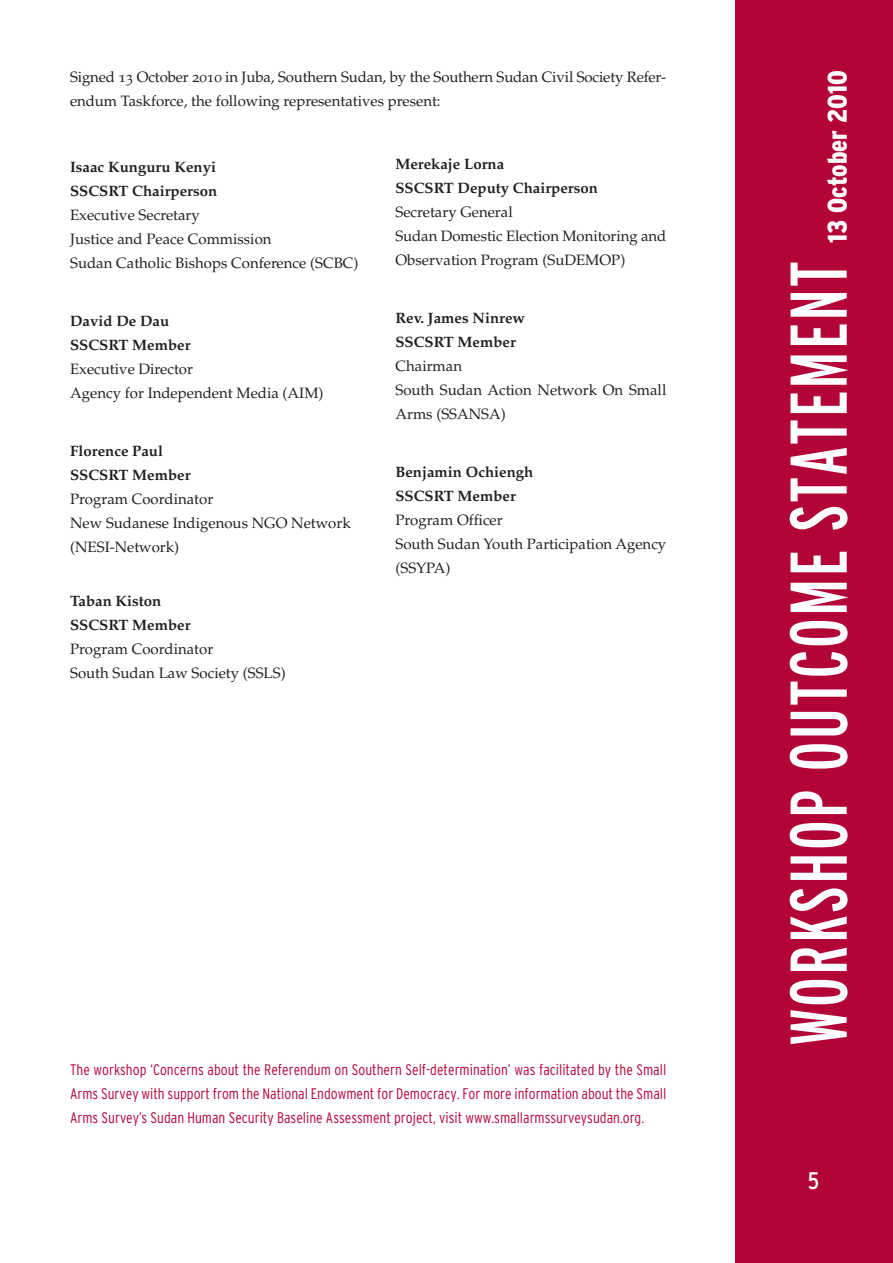
<style>
.page{position:relative;width:893px;height:1263px;background:#fff}
.page>*{position:absolute;margin:0;border:0;box-sizing:border-box;transform-origin:0 0}
.t1{font:extra-condensed 80.25px "Interstate";letter-spacing:.02em;color:#fff}
.t2{font:900 condensed 27px "Interstate";color:#fff}
.t3{font:condensed 24px "Interstate";color:#fff}
.t4{font:300 condensed 15.3px/24px "Interstate";color:#b30437;text-align:justify}
.t5{font:15px/24px "Palatino";color:#231f20}
.t6{font:700 15px/24px "Palatino";color:#231f20}
.s1{font-family:"Palatino SC"}
</style>
<div class="page">
<div style="left:736px;top:0;width:157px;height:1263px;background:#b30437"></div>
<p class="t5" style="left:70px;top:65px;width:597px">Signed <span class="s1">13</span> October <span class="s1">2010</span> in Juba, Southern Sudan, by the Southern Sudan Civil Society Refer&shy;endum Taskforce, the following representatives present:</p>
<p class="t6" style="left:70px;top:155px;width:149px">Isaac Kunguru Kenyi<br>SSCSRT Chairperson</p>
<p class="t5" style="left:70px;top:203px;width:290px">Executive Secretary<br>Justice and Peace Commission<br>Sudan Catholic Bishops Conference (SCBC)</p>
<p class="t6" style="left:70px;top:309px;width:122px">David De Dau<br>SSCSRT Member</p>
<p class="t5" style="left:70px;top:357px;width:255px">Executive Director<br>Agency for Independent Media (AIM)</p>
<p class="t6" style="left:70px;top:439px;width:122px">Florence Paul<br>SSCSRT Member</p>
<p class="t5" style="left:70px;top:487px;width:282px">Program Coordinator<br>New Sudanese Indigenous NGO Network (NESI-Network)</p>
<p class="t6" style="left:70px;top:589px;width:122px">Taban Kiston<br>SSCSRT Member</p>
<p class="t5" style="left:70px;top:637px;width:217px">Program Coordinator<br>South Sudan Law Society (SSLS)</p>
<p class="t6" style="left:395px;top:152px;width:204px">Merekaje Lorna<br>SSCSRT Deputy Chairperson</p>
<p class="t5" style="left:395px;top:200px;width:272px">Secretary General<br>Sudan Domestic Election Monitoring and<br>Observation Program (SuDEMOP)</p>
<p class="t6" style="left:395px;top:306px;width:131px">Rev. James Ninrew<br>SSCSRT Member</p>
<p class="t5" style="left:395px;top:354px;width:272px">Chairman<br>South Sudan Action Network On Small<br>Arms (SSANSA)</p>
<p class="t6" style="left:395px;top:460px;width:139px">Benjamin Ochiengh<br>SSCSRT Member</p>
<p class="t5" style="left:395px;top:508px;width:272px">Program Officer<br>South Sudan Youth Participation Agency (SSYPA)</p>
<p class="t4" style="left:70px;top:1057px;width:598px">The workshop ‘Concerns about the Referendum on Southern Self-determination’ was facilitated by the Small Arms Survey with support from the National Endowment for Democracy. For more information about the Small Arms Survey’s Sudan Human Security Baseline Assessment project, visit www.smallarmssurveysudan.org.</p>
<h2 class="t2" style="left:822px;top:243px;width:174px;rotate:-90deg">13 October 2010</h2>
<h1 class="t1" style="left:774px;top:1045px;width:786px;rotate:-90deg">WORKSHOP OUTCOME STATEMENT</h1>
<h3 class="t3" style="left:808px;top:1167px;width:13px">5</h3>
</div>
